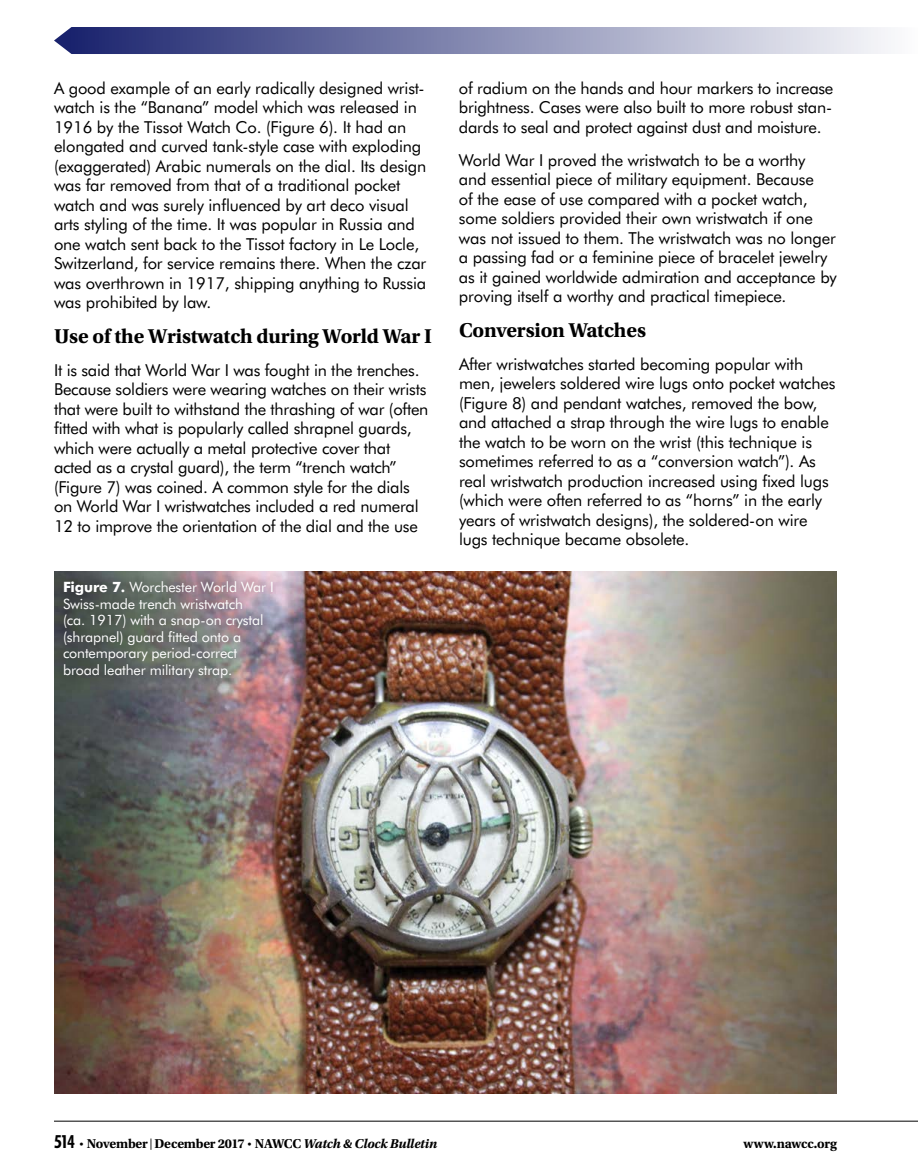
<style>
.page{position:relative;width:918px;height:1175px;background:#fff}
.page>*{position:absolute;margin:0;border:0;box-sizing:border-box;transform-origin:0 0}
.t1{font:700 21px "Utopia Std";letter-spacing:-.01em;color:#000}
.t2{font:16.5px/19.5px "Futura BT";letter-spacing:-.01em;color:#000}
.t3{font:14.25px/16.5px "Futura BT";letter-spacing:-.01em;color:#fff}
.t4{font:700 13.5px "Utopia Std";letter-spacing:-.015em;color:#000}
.s1{font-weight:700}
.s2{font-family:"Futura BT";font-stretch:condensed;font-size:18px}
.s3{font-family:"Futura BT";font-size:10.5px}
.s4{font-weight:400;font-size:12px}
.s5{font-family:"Futura BT";font-stretch:condensed;font-size:10.5px}
.s6{font-style:italic}
</style>
<div class="page">
<img style="left:54px;top:572px;width:783px;height:522px">
<div style="left:52px;top:569px;width:233px;height:119px;background:#000;opacity:.75"></div>
<hr style="left:54px;top:1120px;width:864px;height:1px;background:#000">
<svg style="left:54px;top:27px;width:831px;height:27px;background:#878cb2"></svg>
<p class="t2" style="left:54px;top:78px;width:374px">A good example of an early radically designed wrist&shy;watch is the “Banana” model which was released in 1916 by the Tissot Watch Co. (Figure 6). It had an elongated and curved tank-style case with exploding (exaggerated) Arabic numerals on the dial. Its design was far removed from that of a traditional pocket watch and was surely influenced by art deco visual arts styling of the time. It was popular in Russia and one watch sent back to the Tissot factory in Le Locle, Switzerland, for service remains there. When the czar was overthrown in 1917, shipping anything to Russia was prohibited by law.</p>
<p class="t1" style="left:54px;top:324px;width:380px">Use of the Wristwatch during World War I</p>
<p class="t2" style="left:54px;top:360px;width:376px">It is said that World War I was fought in the trenches.<br>Because soldiers were wearing watches on their wrists that were built to withstand the thrashing of war (often fitted with what is popularly called shrapnel guards, which were actually a metal protective cover that acted as a crystal guard), the term “trench watch” (Figure 7) was coined. A common style for the dials on World War I wristwatches included a red numeral 12 to improve the orientation of the dial and the use</p>
<p class="t3" style="left:63px;top:578px;width:212px"><span class="s1">Figure 7.</span> Worchester World War I<br>Swiss-made trench wristwatch<br>(ca. 1917) with a snap-on crystal (shrapnel) guard fitted onto a contemporary period-correct broad leather military strap.</p>
<p class="t2" style="left:459px;top:78px;width:376px;text-align:justify">of radium on the hands and hour markers to increase brightness. Cases were also built to more robust stan&shy;dards to seal and protect against dust and moisture.</p>
<p class="t2" style="left:459px;top:150px;width:379px">World War I proved the wristwatch to be a worthy and essential piece of military equipment. Because<br>of the ease of use compared with a pocket watch, some soldiers provided their own wristwatch if one was not issued to them. The wristwatch was no longer a passing fad or a feminine piece of bracelet jewelry as it gained worldwide admiration and acceptance by proving itself a worthy and practical timepiece.</p>
<p class="t1" style="left:459px;top:318px;width:188px">Conversion Watches</p>
<p class="t2" style="left:459px;top:354px;width:378px">After wristwatches started becoming popular with men, jewelers soldered wire lugs onto pocket watches (Figure 8) and pendant watches, removed the bow, and attached a strap through the wire lugs to enable the watch to be worn on the wrist (this technique is sometimes referred to as a “conversion watch”). As real wristwatch production increased using fixed lugs (which were often referred to as “horns” in the early years of wristwatch designs), the soldered-on wire lugs technique became obsolete.</p>
<p class="t4" style="left:54px;top:1136px;width:385px"><span class="s2">514</span> <span class="s3">•</span> November <span class="s4">|</span> December 2017 <span class="s5">•</span> NAWCC <span class="s6">Watch &amp; Clock Bulletin</span></p>
<p class="t4" style="left:744px;top:1136px;width:95px">www.nawcc.org</p>
</div>
